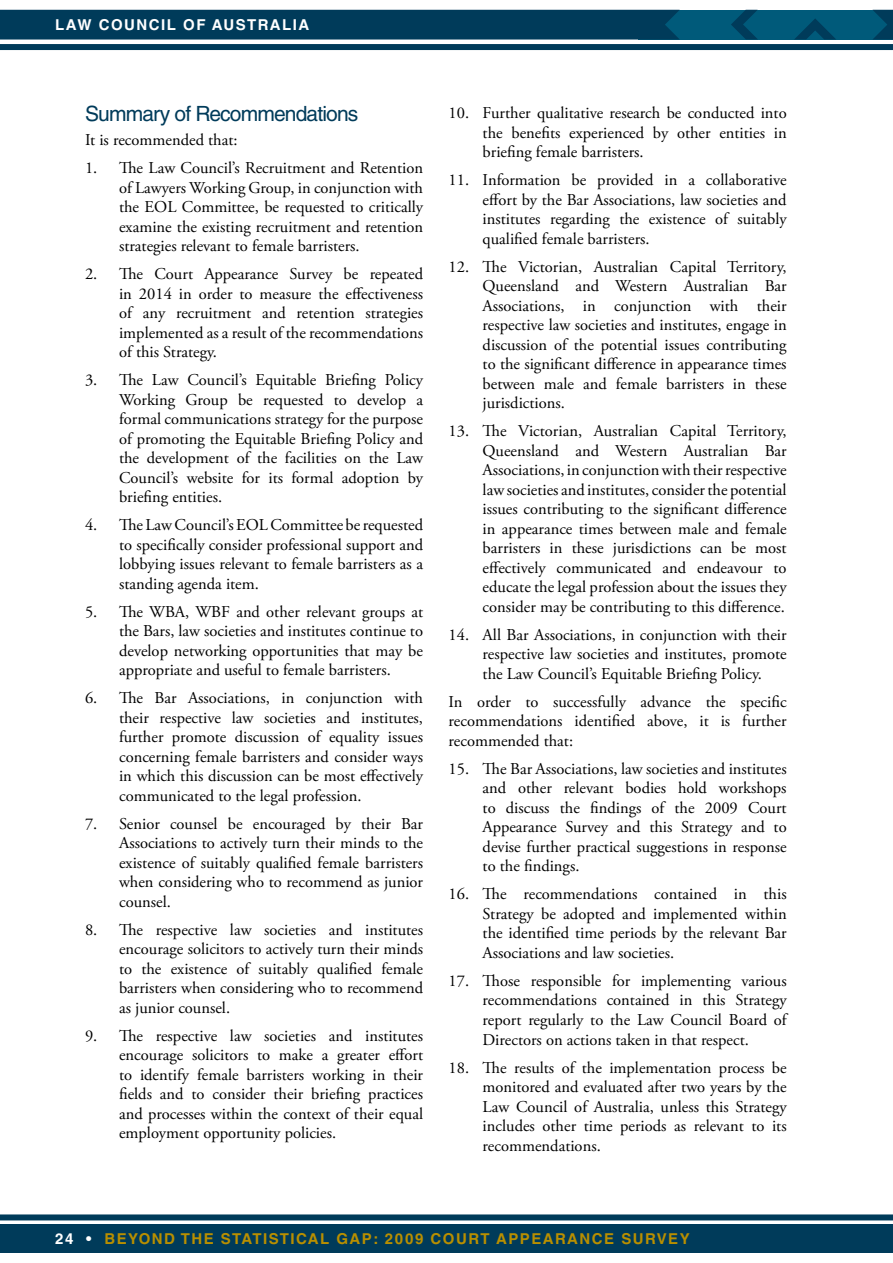
<style>
.page{position:relative;width:893px;height:1263px;background:#fff}
.page>*{position:absolute;margin:0;border:0;box-sizing:border-box;transform-origin:0 0}
.t1{font:21px "Helvetica LT Std";letter-spacing:-.04em;color:#003b5a}
.t2{font:16.5px/19.5px "Adobe Garamond Pro";color:#000;text-align:justify}
.t3{font:700 15px "Helvetica LT Std";letter-spacing:.1em;color:#b98f00}
.t4{font:700 15px "Helvetica LT Std";letter-spacing:.1em;color:#fff}
.s1{color:#fff}
</style>
<div class="page">
<svg style="left:0;top:10px;width:893px;height:30px;background:#024362"></svg>
<div style="left:0;top:44px;width:893px;height:6px;background:#003b5a"></div>
<div style="left:0;top:1224px;width:893px;height:28px;background:#003b5a"></div>
<div style="left:0;top:1214px;width:893px;height:6px;background:#003b5a"></div>
<p class="t4" style="left:55px;top:16px;width:255px">LAW COUNCIL OF AUSTRALIA</p>
<p class="t1" style="left:85px;top:102px;width:275px">Summary of Recommendations</p>
<p class="t2" style="left:85px;top:131px;width:154px">It is recommended that:</p>
<p class="t2" style="left:119px;top:159px;width:306px;text-indent:-34px">1. The Law Council’s Recruitment and Retention of Lawyers Working Group, in conjunction with the EOL Committee, be requested to critically examine the existing recruitment and retention strategies relevant to female barristers.</p>
<p class="t2" style="left:119px;top:265px;width:306px;text-indent:-34px">2. The Court Appearance Survey be repeated in 2014 in order to measure the effectiveness of any recruitment and retention strategies implemented as a result of the recommendations of this Strategy.</p>
<p class="t2" style="left:119px;top:371px;width:306px;text-indent:-34px">3. The Law Council’s Equitable Briefing Policy Working Group be requested to develop a formal communications strategy for the purpose of promoting the Equitable Briefing Policy and the development of the facilities on the Law Council’s website for its formal adoption by briefing entities.</p>
<p class="t2" style="left:119px;top:516px;width:306px;text-indent:-34px">4. The Law Council’s EOL Committee be requested to specifically consider professional support and lobbying issues relevant to female barristers as a standing agenda item.</p>
<p class="t2" style="left:119px;top:602px;width:306px;text-indent:-34px">5. The WBA, WBF and other relevant groups at the Bars, law societies and institutes continue to develop networking opportunities that may be appropriate and useful to female barristers.</p>
<p class="t2" style="left:119px;top:689px;width:306px;text-indent:-34px">6. The Bar Associations, in conjunction with their respective law societies and institutes, further promote discussion of equality issues concerning female barristers and consider ways in which this discussion can be most effectively communicated to the legal profession.</p>
<p class="t2" style="left:119px;top:814px;width:306px;text-indent:-34px">7. Senior counsel be encouraged by their Bar Associations to actively turn their minds to the existence of suitably qualified female barristers when considering who to recommend as junior counsel.</p>
<p class="t2" style="left:119px;top:920px;width:306px;text-indent:-34px">8. The respective law societies and institutes encourage solicitors to actively turn their minds to the existence of suitably qualified female barristers when considering who to recommend as junior counsel.</p>
<p class="t2" style="left:119px;top:1026px;width:306px;text-indent:-34px">9. The respective law societies and institutes encourage solicitors to make a greater effort to identify female barristers working in their fields and to consider their briefing practices and processes within the context of their equal employment opportunity policies.</p>
<p class="t2" style="left:483px;top:104px;width:306px;text-indent:-34px">10. Further qualitative research be conducted into the benefits experienced by other entities in briefing female barristers.</p>
<p class="t2" style="left:483px;top:171px;width:306px;text-indent:-34px">11. Information be provided in a collaborative effort by the Bar Associations, law societies and institutes regarding the existence of suitably qualified female barristers.</p>
<p class="t2" style="left:483px;top:257px;width:306px;text-indent:-34px">12. The Victorian, Australian Capital Territory, Queensland and Western Australian Bar Associations, in conjunction with their respective law societies and institutes, engage in discussion of the potential issues contributing to the significant difference in appearance times between male and female barristers in these jurisdictions.</p>
<p class="t2" style="left:483px;top:422px;width:306px;text-indent:-34px">13. The Victorian, Australian Capital Territory, Queensland and Western Australian Bar Associations, in conjunction with their respective law societies and institutes, consider the potential issues contributing to the significant difference in appearance times between male and female barristers in these jurisdictions can be most effectively communicated and endeavour to educate the legal profession about the issues they consider may be contributing to this difference.</p>
<p class="t2" style="left:483px;top:625px;width:305px;text-indent:-34px">14. All Bar Associations, in conjunction with their respective law societies and institutes, promote the Law Council’s Equitable Briefing Policy.</p>
<p class="t2" style="left:449px;top:692px;width:340px">In order to successfully advance the specific recommendations identified above, it is further recommended that:</p>
<p class="t2" style="left:483px;top:759px;width:306px;text-indent:-34px">15. The Bar Associations, law societies and institutes and other relevant bodies hold workshops to discuss the findings of the 2009 Court Appearance Survey and this Strategy and to devise further practical suggestions in response to the findings.</p>
<p class="t2" style="left:483px;top:885px;width:306px;text-indent:-34px">16. The recommendations contained in this Strategy be adopted and implemented within the identified time periods by the relevant Bar Associations and law societies.</p>
<p class="t2" style="left:483px;top:971px;width:306px;text-indent:-34px">17. Those responsible for implementing various recommendations contained in this Strategy report regularly to the Law Council Board of Directors on actions taken in that respect.</p>
<p class="t2" style="left:483px;top:1058px;width:306px;text-indent:-34px">18. The results of the implementation process be monitored and evaluated after two years by the Law Council of Australia, unless this Strategy includes other time periods as relevant to its recommendations.</p>
<p class="t3" style="left:55px;top:1229px;width:636px"><span class="s1">24 •</span> BEYOND THE STATISTICAL GAP: 2009 COURT APPEARANCE SURVEY</p>
</div>
